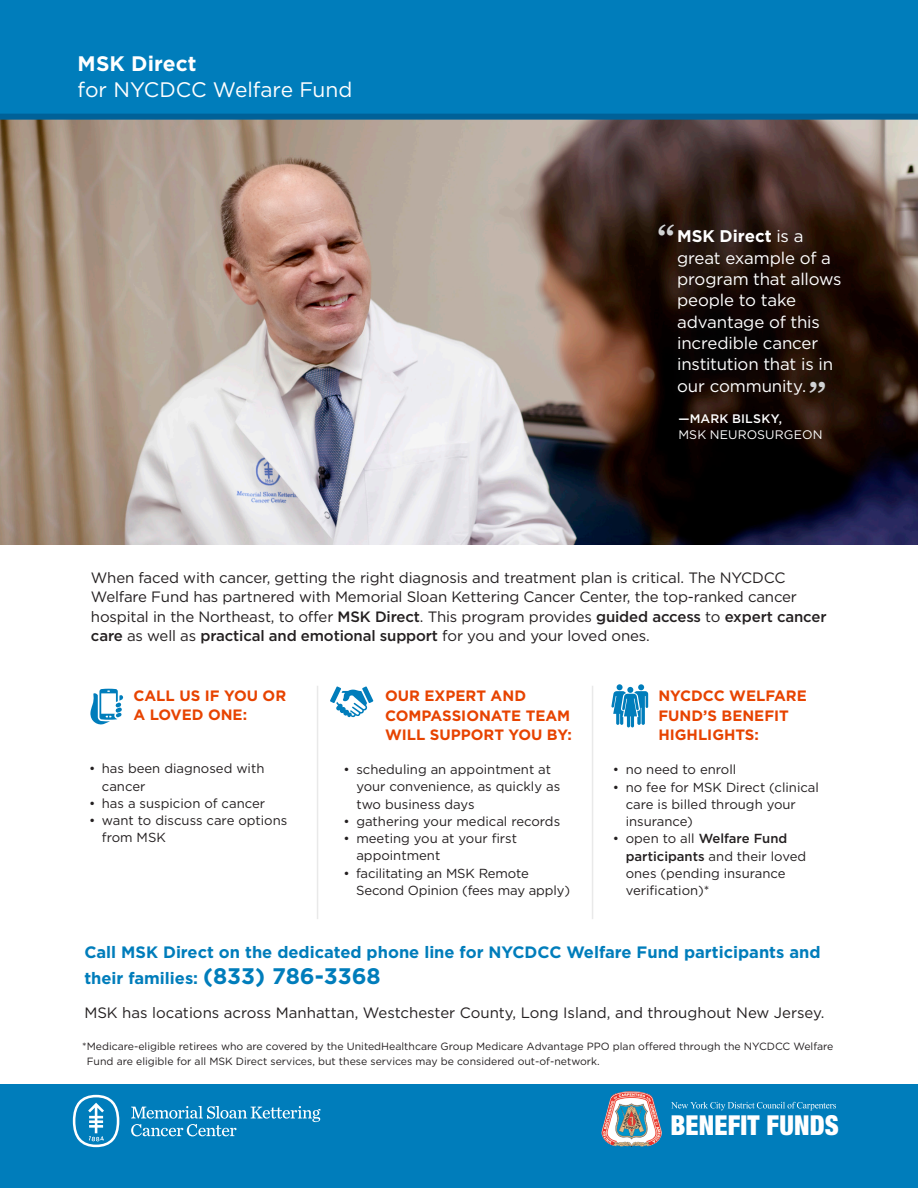
<style>
.page{position:relative;width:918px;height:1188px;background:#fff}
.page>*{position:absolute;margin:0;border:0;box-sizing:border-box;transform-origin:0 0}
.t1{font:39px "Chronicle Text G1 Semi";color:#d1d2d4}
.t2{font:900 condensed 27.45px "Helvetica Neue";letter-spacing:.005em;color:#fff;scale:.95 1}
.t3{font:21px/26.2px "Gotham";color:#fff}
.t4{font:16.8px/21.3px "Gotham";letter-spacing:-.01em;color:#fff}
.t5{font:700 16.5px/25.5px "Gotham";color:#007dbb}
.t6{font:15px/19.5px "Gotham";letter-spacing:-.01em;color:#231f20}
.t7{font:700 15px/19.5px "Gotham";color:#e74300}
.palt{font:13.2px/17.2px "Gotham";color:#231f20}
.t8{font:12.3px/16.8px "Gotham";letter-spacing:.015em;color:#fff}
.t9{font:10.5px/15px "Gotham";color:#231f20}
.s1{font-weight:700}
.s2{font-weight:500}
.s3{font-size:22.5px}
</style>
<div class="page">
<img style="left:0;top:120px;width:918px;height:424px">
<div style="left:0;top:0;width:918px;height:117px;background:#007dbb"></div>
<hr style="left:317px;top:686px;width:1px;height:233px;background:#e9e9e9">
<hr style="left:592px;top:686px;width:1px;height:233px;background:#e9e9e9">
<div style="left:645px;top:211px;width:209px;height:197px;background:#231f20;opacity:.75"></div>
<div style="left:0;top:114px;width:918px;height:6px;background:#006198"></div>
<svg style="left:90px;top:689px;width:33px;height:35px"></svg>
<svg style="left:330px;top:686px;width:44px;height:32px"></svg>
<svg style="left:611px;top:684px;width:37px;height:43px"></svg>
<div style="left:0;top:1085px;width:918px;height:103px;background:#007dbb"></div>
<svg style="left:73px;top:1095px;width:248px;height:52px"></svg>
<img style="left:601px;top:1091px;width:61px;height:56px">
<svg style="left:671px;top:1102px;width:165px;height:8px"></svg>
<p class="t3" style="left:78px;top:50px;width:276px"><span class="s1">MSK Direct<br></span>for NYCDCC Welfare Fund</p>
<p class="t1" style="left:657px;top:208px;width:20px">“</p>
<p class="t4" style="left:677px;top:225px;width:166px"><span class="s1">MSK Direct</span> is a great example of a program that allows people to take advantage of this incredible cancer institution that is in our community.</p>
<p class="t1" style="left:808px;top:365px;width:20px">”</p>
<p class="t8" style="left:678px;top:410px;width:146px"><span class="s2">—MARK BILSKY,<br></span>MSK NEUROSURGEON</p>
<p class="t6" style="left:91px;top:567px;width:737px">When faced with cancer, getting the right diagnosis and treatment plan is critical. The NYCDCC Welfare Fund has partnered with Memorial Sloan Kettering Cancer Center, the top-ranked cancer hospital in the Northeast, to offer <span class="s2">MSK Direct</span>. This program provides <span class="s2">guided access</span> to <span class="s2">expert cancer care</span> as well as <span class="s2">practical and emotional support</span> for you and your loved ones.</p>
<p class="t7" style="left:133px;top:686px;width:154px">CALL US IF YOU OR<br>A LOVED ONE:</p>
<p class="t7" style="left:658px;top:686px;width:150px">NYCDCC WELFARE<br>FUND’S BENEFIT<br>HIGHLIGHTS:</p>
<p class="t7" style="left:385px;top:686px;width:188px">OUR EXPERT AND<br>COMPASSIONATE TEAM<br>WILL SUPPORT YOU BY:</p>
<p class="palt" style="left:102px;top:760px;width:164px;text-indent:-13px">• has been diagnosed with cancer</p>
<p class="palt" style="left:89px;top:794px;width:178px">• has a suspicion of cancer</p>
<p class="palt" style="left:102px;top:812px;width:187px;text-indent:-13px">• want to discuss care options from MSK</p>
<p class="palt" style="left:356px;top:761px;width:205px;text-indent:-13px">• scheduling an appointment at your convenience, as quickly as two business days</p>
<p class="palt" style="left:344px;top:812px;width:218px">• gathering your medical records</p>
<p class="palt" style="left:356px;top:830px;width:162px;text-indent:-13px">• meeting you at your first appointment</p>
<p class="palt" style="left:356px;top:864px;width:215px;text-indent:-13px">• facilitating an MSK Remote<br>Second Opinion (fees may apply)</p>
<p class="palt" style="left:613px;top:761px;width:125px">• no need to enroll</p>
<p class="palt" style="left:626px;top:778px;width:195px;text-indent:-13px">• no fee for MSK Direct (clinical care is billed through your insurance)</p>
<p class="palt" style="left:626px;top:830px;width:182px;text-indent:-13px">• open to all <span class="s2">Welfare Fund participants</span> and their loved ones (pending insurance verification)*</p>
<p class="t5" style="left:84px;top:940px;width:738px">Call MSK Direct on the dedicated phone line for NYCDCC Welfare Fund participants and their families: <span class="s3">(833) 786-3368</span></p>
<p class="t6" style="left:84px;top:1002px;width:742px">MSK has locations across Manhattan, Westchester County, Long Island, and throughout New Jersey.</p>
<p class="t9" style="left:87px;top:1038px;width:748px;text-indent:-5px">*Medicare-eligible retirees who are covered by the UnitedHealthcare Group Medicare Advantage PPO plan offered through the NYCDCC Welfare<br>Fund are eligible for all MSK Direct services, but these services may be considered out-of-network.</p>
<p class="t2" style="left:670px;top:1103px;width:179px">BENEFIT FUNDS</p>
</div>
